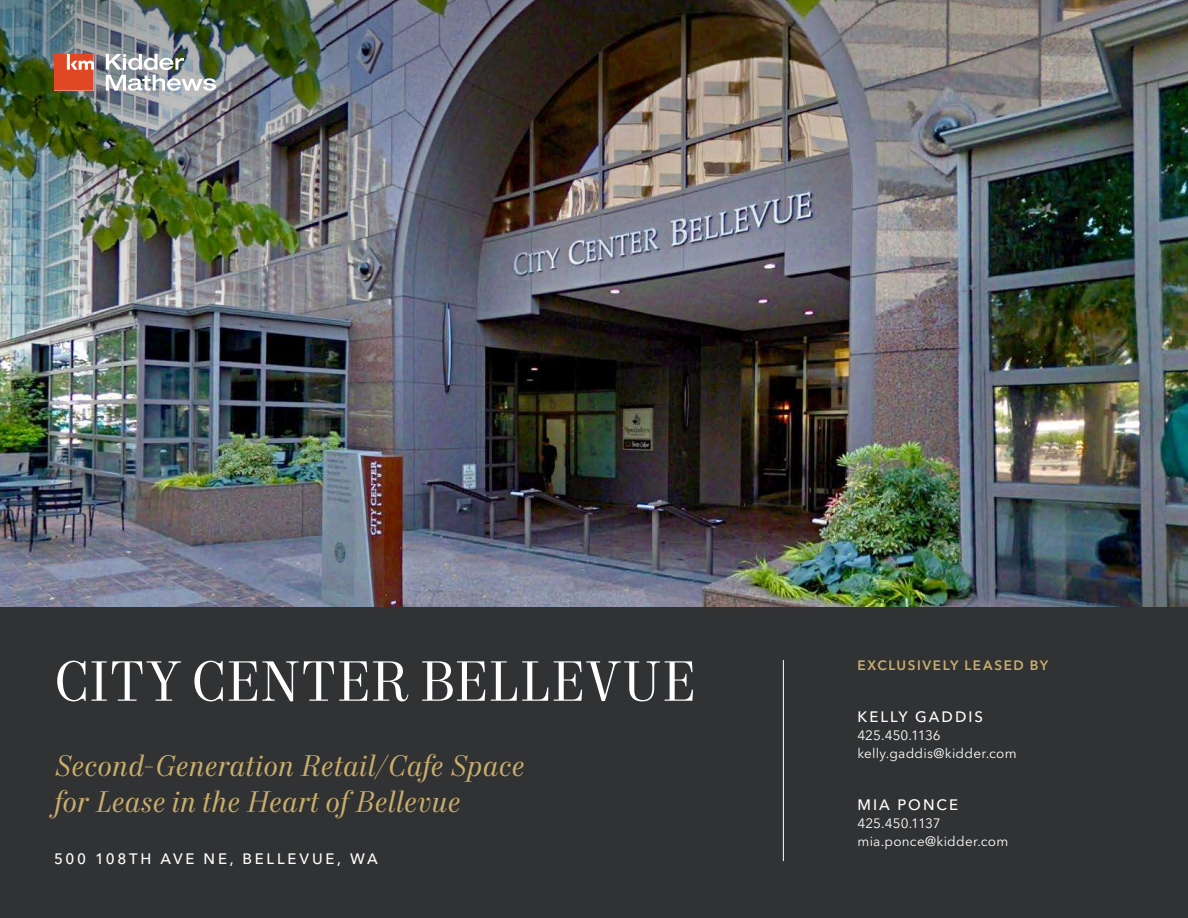
<style>
.page{position:relative;width:1188px;height:918px;background:#fff}
.page>*{position:absolute;margin:0;border:0;box-sizing:border-box;transform-origin:0 0}
.Headline_-_Level_1{font:57px "Mort Modern 08";letter-spacing:-.005em;color:#fff}
.Callout_Text_-_Itali{font:italic 30px/36px "Mort Modern 08";letter-spacing:.01em;color:#cbae6b}
.Property_Address_-_W{font:500 15px "Avenir Next LT Pro";letter-spacing:.185em;color:#fff}
.Contact_Info_-_White{font:500 15px "Avenir Next LT Pro";letter-spacing:.135em;color:#fff}
.Contact_Info_-_White-2{font:13.5px "Avenir Next LT Pro";letter-spacing:.02em;color:#fff}
.Subhead_-_Level_1{font:600 13.5px "Avenir Next LT Pro";letter-spacing:.115em;color:#cbae6b}
.Contact_Info_-_White-3{font:13.5px "Avenir Next LT Pro";letter-spacing:-.005em;color:#fff}
</style>
<div class="page">
<div style="left:0;top:606px;width:1188px;height:312px;background:#313234"></div>
<img style="left:0;top:342px;width:1188px;height:264px">
<img style="left:0;top:0;width:1188px;height:342px">
<hr style="left:783px;top:660px;width:1px;height:201px;background:#fff">
<svg style="left:106px;top:54px;width:110px;height:37px"></svg>
<svg style="left:54px;top:54px;width:40px;height:37px"></svg>
<p class="Headline_-_Level_1" style="left:54px;top:647px;width:644px">CITY CENTER BELLEVUE</p>
<p class="Callout_Text_-_Itali" style="left:54px;top:750px;width:472px">Second-Generation Retail/Cafe Space for Lease in the Heart of Bellevue</p>
<p class="Property_Address_-_W" style="left:54px;top:850px;width:325px">500 108TH AVE NE, BELLEVUE, WA</p>
<p class="Subhead_-_Level_1" style="left:857px;top:657px;width:192px">EXCLUSIVELY LEASED BY</p>
<p class="Contact_Info_-_White" style="left:857px;top:708px;width:127px">KELLY GADDIS</p>
<p class="Contact_Info_-_White-2" style="left:857px;top:727px;width:85px">425.450.1136</p>
<p class="Contact_Info_-_White-2" style="left:857px;top:745px;width:161px">kelly.gaddis@kidder.com</p>
<p class="Contact_Info_-_White" style="left:858px;top:796px;width:102px">MIA PONCE</p>
<p class="Contact_Info_-_White-3" style="left:858px;top:815px;width:85px">425.450.1137</p>
<p class="Contact_Info_-_White-2" style="left:858px;top:833px;width:152px">mia.ponce@kidder.com</p>
</div>
